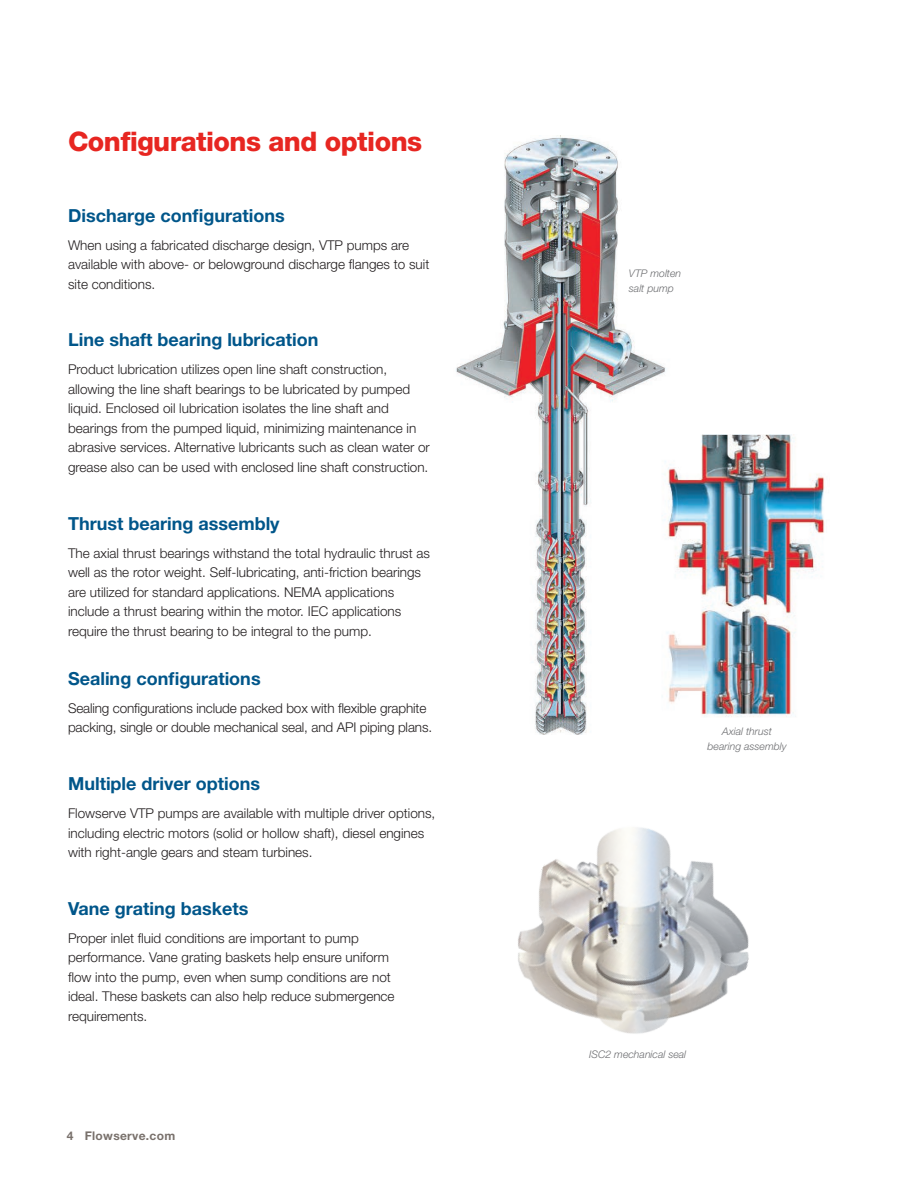
<style>
.page{position:relative;width:918px;height:1188px;background:#fff}
.page>*{position:absolute;margin:0;border:0;box-sizing:border-box;transform-origin:0 0}
.Headline_Level_1__re{font:800 27px "Helvetica Neue LT Std";letter-spacing:-.02em;color:#e72621}
.Subhead_Level_1__blu{font:700 18px "Helvetica Neue LT Std";color:#00568a}
.Body_copy{font:300 13.5px/19.5px "Helvetica Neue LT Std";color:#231f20}
.t1{font:700 12px "Helvetica Neue LT Std";letter-spacing:.025em;color:#79716c}
.Bullets_Last__2mm{font:italic 300 10.5px/15px "Helvetica Neue LT Std";color:#6c6d70}
</style>
<div class="page">
<img style="left:456px;top:135px;width:210px;height:600px">
<img style="left:662px;top:434px;width:163px;height:284px">
<img style="left:518px;top:828px;width:231px;height:206px">
<p class="Headline_Level_1__re" style="left:68px;top:125px;width:356px">Configurations and options</p>
<p class="Subhead_Level_1__blu" style="left:68px;top:204px;width:218px">Discharge configurations</p>
<p class="Body_copy" style="left:68px;top:235px;width:363px">When using a fabricated discharge design, VTP pumps are available with above- or belowground discharge flanges to suit site conditions.</p>
<p class="Subhead_Level_1__blu" style="left:68px;top:329px;width:252px">Line shaft bearing lubrication</p>
<p class="Body_copy" style="left:68px;top:360px;width:363px">Product lubrication utilizes open line shaft construction, allowing the line shaft bearings to be lubricated by pumped liquid. Enclosed oil lubrication isolates the line shaft and bearings from the pumped liquid, minimizing maintenance in abrasive services. Alternative lubricants such as clean water or grease also can be used with enclosed line shaft construction.</p>
<p class="Subhead_Level_1__blu" style="left:68px;top:512px;width:213px">Thrust bearing assembly</p>
<p class="Body_copy" style="left:68px;top:543px;width:364px">The axial thrust bearings withstand the total hydraulic thrust as well as the rotor weight. Self-lubricating, anti-friction bearings are utilized for standard applications. NEMA applications include a thrust bearing within the motor. IEC applications require the thrust bearing to be integral to the pump.</p>
<p class="Subhead_Level_1__blu" style="left:68px;top:667px;width:194px">Sealing configurations</p>
<p class="Body_copy" style="left:68px;top:698px;width:366px">Sealing configurations include packed box with flexible graphite packing, single or double mechanical seal, and API piping plans.</p>
<p class="Subhead_Level_1__blu" style="left:68px;top:773px;width:194px">Multiple driver options</p>
<p class="Body_copy" style="left:68px;top:803px;width:369px">Flowserve VTP pumps are available with multiple driver options, including electric motors (solid or hollow shaft), diesel engines with right-angle gears and steam turbines.</p>
<p class="Subhead_Level_1__blu" style="left:68px;top:897px;width:182px">Vane grating baskets</p>
<p class="Body_copy" style="left:68px;top:928px;width:328px">Proper inlet fluid conditions are important to pump performance. Vane grating baskets help ensure uniform flow into the pump, even when sump conditions are not ideal. These baskets can also help reduce submergence requirements.</p>
<p class="t1" style="left:67px;top:1128px;width:110px">4 Flowserve.com</p>
<p class="Bullets_Last__2mm" style="left:629px;top:265px;width:54px">VTP molten salt pump</p>
<p class="Bullets_Last__2mm" style="left:708px;top:724px;width:81px;text-align:center">Axial thrust bearing assembly</p>
<p class="Bullets_Last__2mm" style="left:589px;top:1046px;width:99px">ISC2 mechanical seal</p>
</div>
